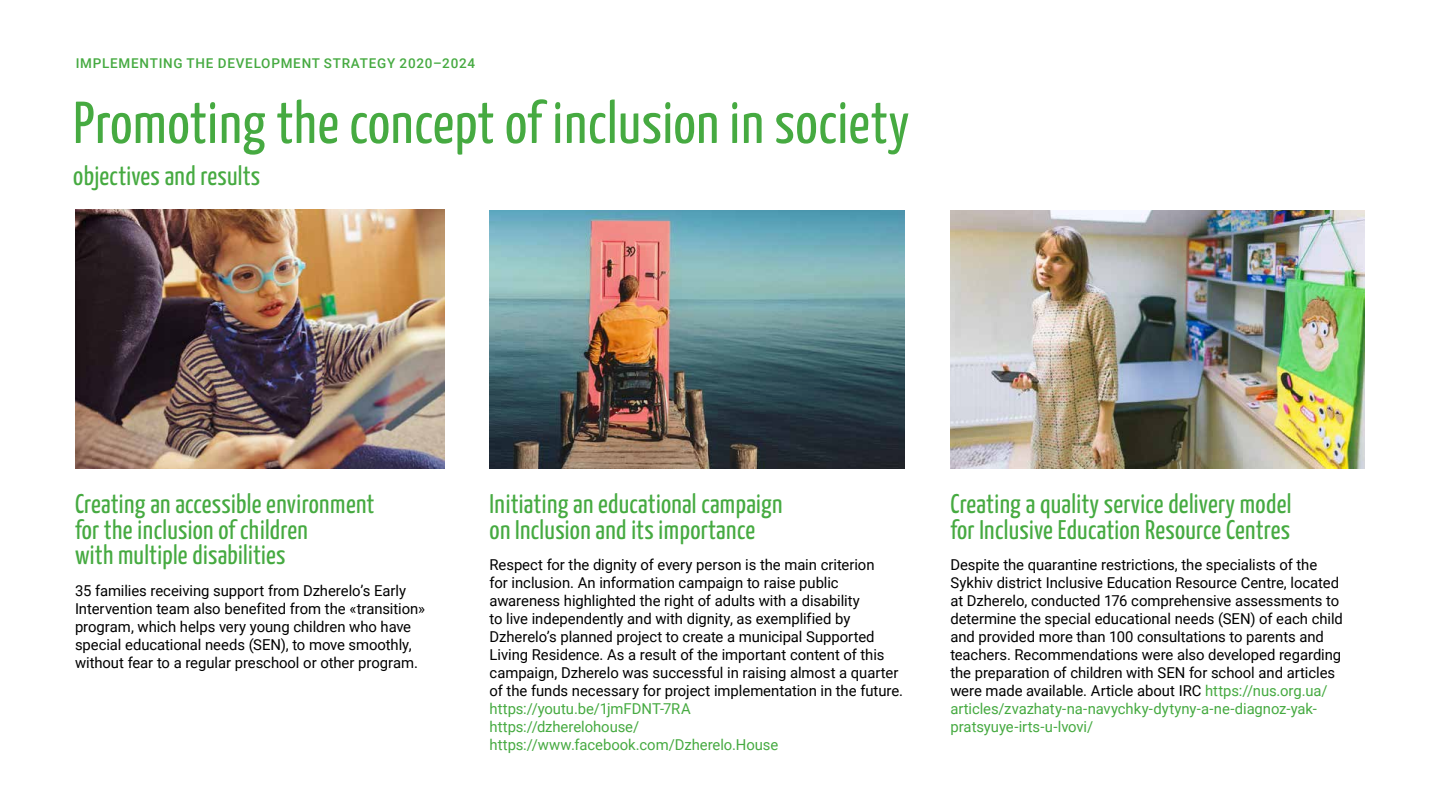
<style>
.page{position:relative;width:1440px;height:810px;background:#fff}
.page>*{position:absolute;margin:0;border:0;box-sizing:border-box;transform-origin:0 0}
.t1{font:59.1px "Yanone Kaffeesatz";letter-spacing:.01em;color:#46aa41}
.t2{font:27px/25.5px "Yanone Kaffeesatz";letter-spacing:.01em;color:#46aa41}
.t3{font:15px/18px "Roboto";letter-spacing:-.005em;color:#000}
.t4{font:15px/18px "Roboto";letter-spacing:-.005em;color:#46aa41}
.t5{font:500 13.5px "Roboto";letter-spacing:.055em;color:#46aa41}
.s1{color:#46aa41}
</style>
<div class="page">
<img style="left:75px;top:210px;width:369px;height:258px">
<img style="left:490px;top:210px;width:414px;height:258px">
<img style="left:950px;top:210px;width:415px;height:258px">
<p class="t5" style="left:76px;top:54px;width:401px">IMPLEMENTING THE DEVELOPMENT STRATEGY 2020–2024</p>
<h1 class="t1" style="left:73px;top:86px;width:838px">Promoting the concept of inclusion in society</h1>
<h2 class="t2" style="left:73px;top:163px;width:188px">objectives and results</h2>
<h2 class="t2" style="left:75px;top:491px;width:301px">Creating an accessible environment for the inclusion of children<br>with multiple disabilities</h2>
<p class="t3" style="left:75px;top:581px;width:352px">35 families receiving support from Dzherelo’s Early Intervention team also benefited from the «transition» program, which helps very young children who have special educational needs (SEN), to move smoothly, without fear to a regular preschool or other program.</p>
<h2 class="t2" style="left:490px;top:491px;width:294px">Initiating an educational campaign on Inclusion and its importance</h2>
<p class="t3" style="left:490px;top:555px;width:415px">Respect for the dignity of every person is the main criterion<br>for inclusion. An information campaign to raise public awareness highlighted the right of adults with a disability<br>to live independently and with dignity, as exemplified by Dzherelo’s planned project to create a municipal Supported Living Residence. As a result of the important content of this campaign, Dzherelo was successful in raising almost a quarter of the funds necessary for project implementation in the future.</p>
<p class="t4" style="left:490px;top:699px;width:290px">https://youtu.be/1jmFDNT-7RA https://dzherelohouse/ https://www.facebook.com/Dzherelo.House</p>
<h2 class="t2" style="left:950px;top:491px;width:343px">Creating a quality service delivery model for Inclusive Education Resource Centres</h2>
<p class="t3" style="left:950px;top:555px;width:394px">Despite the quarantine restrictions, the specialists of the Sykhiv district Inclusive Education Resource Centre, located at Dzherelo, conducted 176 comprehensive assessments to determine the special educational needs (SEN) of each child and provided more than 100 consultations to parents and teachers. Recommendations were also developed regarding the preparation of children with SEN for school and articles were made available. Article about IRC <span class="s1">https://nus.org.ua/ articles/zvazhaty-na-navychky-dytyny-a-ne-diagnoz-yak&shy;pratsyuye-irts-u-lvovi/</span></p>
</div>
